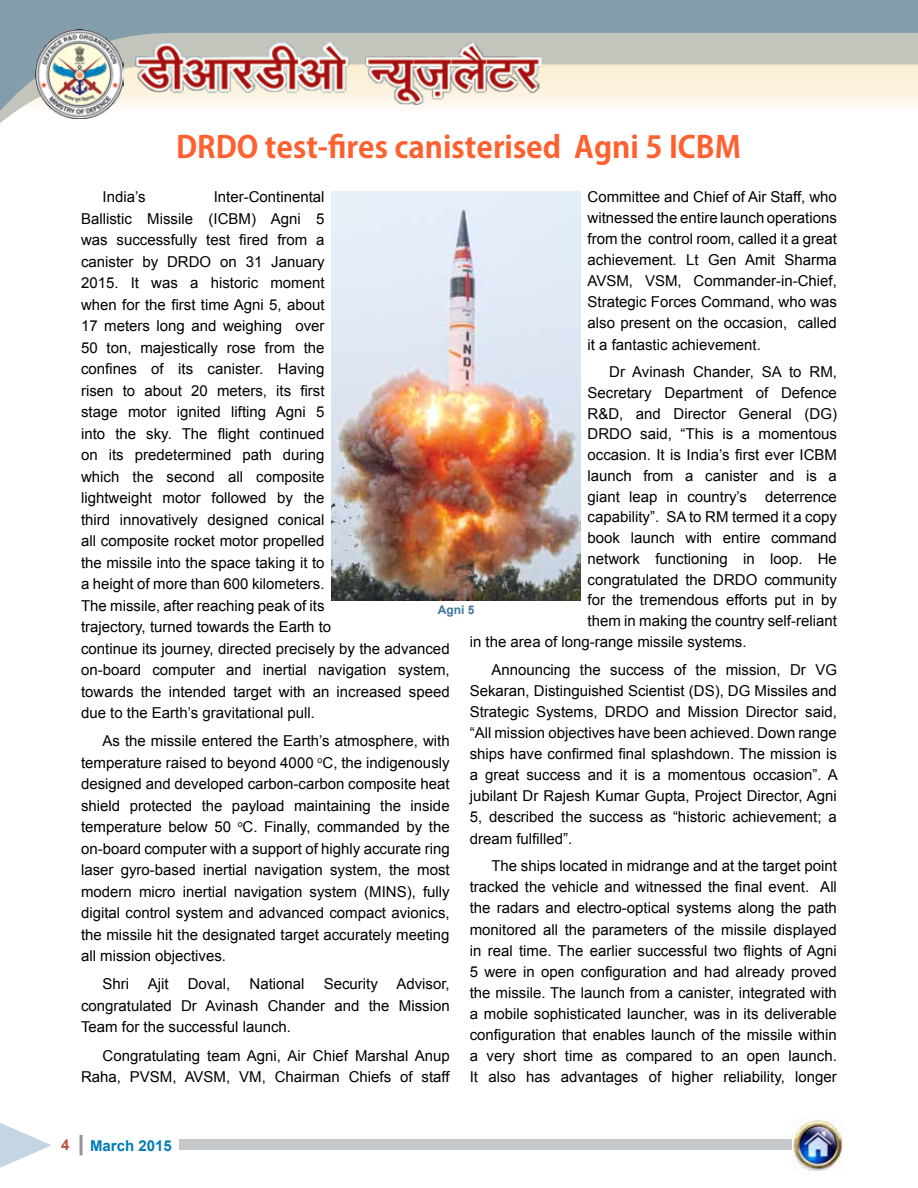
<style>
.page{position:relative;width:918px;height:1188px;background:#fff}
.page>*{position:absolute;margin:0;border:0;box-sizing:border-box;transform-origin:0 0}
.t1{font:700 30px "Koz Go Pro";color:#fd6130}
.t2{font:15px/21.5px "Arial";color:#000;text-align:justify}
.t3{font:700 15px "Arial";color:#007bb3}
.t4{font:700 15px "Arial";color:#b7513f}
.t5{font:700 12px "Arial";color:#40759d}
</style>
<div class="page">
<hr style="left:80px;top:1135px;width:3px;height:20px;background:#939598">
<div style="left:179px;top:1139px;width:657px;height:11px;background:#c4c8cb"></div>
<svg style="left:0;top:1123px;width:52px;height:45px"></svg>
<svg style="left:0;top:0;width:918px;height:123px"></svg>
<img style="left:135px;top:42px;width:407px;height:62px">
<img style="left:35px;top:29px;width:89px;height:89px">
<img style="left:793px;top:1120px;width:50px;height:51px">
<img style="left:331px;top:191px;width:250px;height:410px">
<h1 class="t1" style="left:176px;top:128px;width:566px">DRDO test-fires canisterised Agni 5 ICBM</h1>
<p class="t2" style="left:81px;top:186px;width:370px;text-align:left;text-indent:133px">Inter-Continental<br>Ballistic Missile (ICBM) Agni 5<br>was successfully test fired from a<br>canister by DRDO on 31 January<br>2015. It was a historic moment<br>when for the first time Agni 5, about<br>17 meters long and weighing over<br>50 ton, majestically rose from the<br>confines of its canister. Having<br>risen to about 20 meters, its first<br>stage motor ignited lifting Agni 5<br>into the sky. The flight continued<br>on its predetermined path during<br>which the second all composite<br>lightweight motor followed by the<br>third innovatively designed conical<br>all composite rocket motor propelled<br>the missile into the space taking it to<br>a height of more than 600 kilometers.<br>The missile, after reaching peak of its<br>trajectory, turned towards the Earth to<br>continue its journey, directed precisely by the advanced on-board computer and inertial navigation system, towards the intended target with an increased speed due to the Earth’s gravitational pull.</p>
<p class="t2" style="left:81px;top:730px;width:370px;text-indent:22px">As the missile entered the Earth’s atmosphere, with temperature raised to beyond 4000 <sup>o</sup>C, the indigenously designed and developed carbon-carbon composite heat shield protected the payload maintaining the inside temperature below 50 <sup>o</sup>C. Finally, commanded by the on-board computer with a support of highly accurate ring laser gyro-based inertial navigation system, the most modern micro inertial navigation system (MINS), fully digital control system and advanced compact avionics, the missile hit the designated target accurately meeting all mission objectives.</p>
<p class="t2" style="left:103px;top:974px;width:67px">Shri Ajit</p>
<p class="t2" style="left:188px;top:974px;width:44px">Doval,</p>
<p class="t2" style="left:250px;top:974px;width:57px">National</p>
<p class="t2" style="left:588px;top:187px;width:251px;line-height:21px">Committee and Chief of Air Staff, who witnessed the entire launch operations from the control room, called it a great achievement. Lt Gen Amit Sharma AVSM, VSM, Commander-in-Chief, Strategic Forces Command, who was also present on the occasion, called it a fantastic achievement.</p>
<p class="t2" style="left:609px;top:361px;width:229px">Dr Avinash Chander, SA to RM,</p>
<p class="t2" style="left:588px;top:382px;width:251px">Secretary Department of Defence</p>
<p class="t2" style="left:588px;top:403px;width:251px">R&amp;D, and Director General (DG)</p>
<p class="t2" style="left:588px;top:424px;width:251px">DRDO said, “This is a momentous</p>
<p class="t2" style="left:588px;top:444px;width:251px">occasion. It is India’s first ever ICBM</p>
<p class="t2" style="left:588px;top:465px;width:251px">launch from a canister and is a</p>
<p class="t2" style="left:588px;top:486px;width:251px">giant leap in country’s deterrence</p>
<p class="t2" style="left:588px;top:507px;width:251px">capability”. SA to RM termed it a copy</p>
<p class="t2" style="left:588px;top:527px;width:251px">book launch with entire command</p>
<p class="t2" style="left:588px;top:548px;width:251px">network functioning in loop. He</p>
<p class="t2" style="left:588px;top:569px;width:251px">congratulated the DRDO community</p>
<p class="t2" style="left:588px;top:590px;width:251px">for the tremendous efforts put in by</p>
<p class="t2" style="left:588px;top:610px;width:251px">them in making the country self-reliant</p>
<p class="t2" style="left:470px;top:631px;width:278px">in the area of long-range missile systems.</p>
<p class="t2" style="left:470px;top:659px;width:370px;line-height:21px;text-indent:22px">Announcing the success of the mission, Dr VG Sekaran, Distinguished Scientist (DS), DG Missiles and Strategic Systems, DRDO and Mission Director said, “All mission objectives have been achieved. Down range ships have confirmed final splashdown. The mission is a great success and it is a momentous occasion”. A jubilant Dr Rajesh Kumar Gupta, Project Director, Agni 5, described the success as “historic achievement; a dream fulfilled”.</p>
<p class="t2" style="left:470px;top:856px;width:369px;line-height:21px;text-indent:22px">The ships located in midrange and at the target point tracked the vehicle and witnessed the final event. All the radars and electro-optical systems along the path monitored all the parameters of the missile displayed in real time. The earlier successful two flights of Agni 5 were in open configuration and had already proved the missile. The launch from a canister, integrated with a mobile sophisticated launcher, was in its deliverable configuration that enables launch of the missile within a very short time as compared to an open launch.<br>It also has advantages of higher reliability, longer</p>
<p class="t2" style="left:103px;top:186px;width:45px">India’s</p>
<p class="t5" style="left:438px;top:602px;width:38px">Agni 5</p>
<p class="t2" style="left:81px;top:974px;width:370px;text-indent:243px">Security Advisor, congratulated Dr Avinash Chander and the Mission Team for the successful launch.</p>
<p class="t2" style="left:81px;top:1045px;width:370px;text-align:right">Congratulating team Agni, Air Chief Marshal Anup<br>Raha, PVSM, AVSM, VM, Chairman Chiefs of staff</p>
<p class="t4" style="left:61px;top:1134px;width:10px">4</p>
<p class="t3" style="left:90px;top:1136px;width:83px">March 2015</p>
</div>
